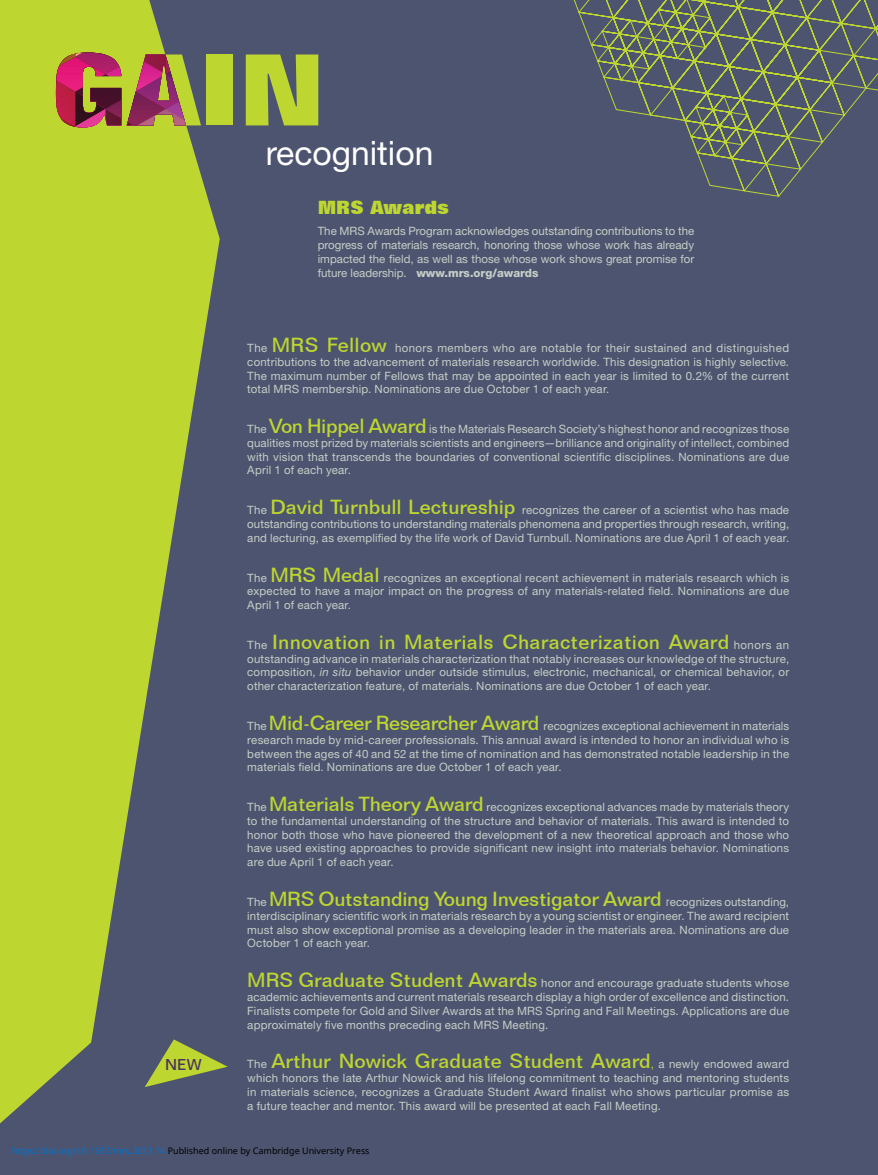
<style>
.page{position:relative;width:878px;height:1175px;background:#fff}
.page>*{position:absolute;margin:0;border:0;box-sizing:border-box;transform-origin:0 0}
.t1{font:800 99.45px "Folio BT";color:#bed630}
.t2{font:33.6px "Helvetica Neue LT Std";color:#fff}
.t3{font:500 19.95px "Folio BT";color:#bed630}
.t4{font:800 18.3px "Folio BT";letter-spacing:-.005em;color:#bed630}
.t5{font:500 15.3px "Folio BT";color:#4a345d}
.t6{font:11.55px/13.8px "Helvetica Neue LT Std";letter-spacing:.015em;color:#c6cec7;text-align:justify}
.t7{font:9px "Noto Sans";color:#000}
.s1{font-weight:800}
.s2{font-family:"Folio BT";font-weight:500;font-size:19.95px;color:#bed630}
.s3{font-family:"Helvetica Neue LT Std";font-weight:400;font-size:11.55px;color:#c6cec7}
.s4{font-style:italic}
.s5{font-family:"Helvetica LT Std";font-weight:400;font-stretch:condensed;font-size:11.55px;color:#c6cec7}
.s6{font-family:"Helvetica Neue LT Std";font-weight:400;font-size:11.55px}
.s7{color:#0172cf}
</style>
<div class="page">
<div style="left:0;top:0;width:878px;height:1174px;background:#4d546f"></div>
<svg style="left:0;top:0;width:220px;height:1124px;fill:#bed630"></svg>
<svg style="left:145px;top:1039px;width:83px;height:48px"></svg>
<svg style="left:56px;top:53px;width:130px;height:74px;background:#9f5850"></svg>
<svg style="left:573px;top:0;width:305px;height:197px"></svg>
<h1 class="t1" style="left:51px;top:29px;width:275px">GAIN</h1>
<h2 class="t2" style="left:266px;top:141px;width:169px">recognition</h2>
<h3 class="t5" style="left:165px;top:1055px;width:38px">NEW</h3>
<h3 class="t4" style="left:318px;top:196px;width:133px">MRS Awards</h3>
<p class="t6" style="left:318px;top:226px;width:378px">The MRS Awards Program acknowledges outstanding contributions to the progress of materials research, honoring those whose work has already impacted the field, as well as those whose work shows great promise for future leadership. <span class="s1">www.mrs.org/awards</span></p>
<p class="t6" style="left:247px;top:342px;width:543px">The <span class="s2">MRS Fellow</span> honors members who are notable for their sustained and distinguished contributions to the advancement of materials research worldwide. This designation is highly selective.<br>The maximum number of Fellows that may be appointed in each year is limited to 0.2% of the current total MRS membership. Nominations are due October 1 of each year.</p>
<p class="t6" style="left:247px;top:423px;width:543px">The <span class="s2">Von Hippel Award</span> is the Materials Research Society’s highest honor and recognizes those qualities most prized by materials scientists and engineers—brilliance and originality of intellect, combined with vision that transcends the boundaries of conventional scientific disciplines. Nominations are due April 1 of each year.</p>
<p class="t6" style="left:247px;top:504px;width:543px">The <span class="s2">David Turnbull Lectureship</span> recognizes the career of a scientist who has made outstanding contributions to understanding materials phenomena and properties through research, writing, and lecturing, as exemplified by the life work of David Turnbull. Nominations are due April 1 of each year.</p>
<p class="t6" style="left:247px;top:572px;width:543px">The <span class="s2">MRS Medal</span> recognizes an exceptional recent achievement in materials research which is expected to have a major impact on the progress of any materials-related field. Nominations are due April 1 of each year.</p>
<h3 class="t3" style="left:247px;top:629px;width:543px"><span class="s3">The</span> Innovation in Materials Characterization Award <span class="s3">honors an</span></h3>
<p class="t6" style="left:247px;top:653px;width:543px">outstanding advance in materials characterization that notably increases our knowledge of the structure, composition, <span class="s4">in situ</span> behavior under outside stimulus, electronic, mechanical, or chemical behavior, or other characterization feature, of materials. Nominations are due October 1 of each year.</p>
<p class="t6" style="left:247px;top:720px;width:543px">The <span class="s2">Mid-Career Researcher Award</span> recognizes exceptional achievement in materials research made by mid-career professionals. This annual award is intended to honor an individual who is between the ages of 40 and 52 at the time of nomination and has demonstrated notable leadership in the materials field. Nominations are due October 1 of each year.</p>
<p class="t6" style="left:247px;top:801px;width:543px">The <span class="s2">Materials Theory Award</span> recognizes exceptional advances made by materials theory to the fundamental understanding of the structure and behavior of materials. This award is intended to honor both those who have pioneered the development of a new theoretical approach and those who have used existing approaches to provide significant new insight into materials behavior. Nominations are due April 1 of each year.</p>
<h3 class="t3" style="left:247px;top:886px;width:543px"><span class="s3">The</span> MRS Outstanding Young Investigator Award <span class="s5">r</span><span class="s3">ecognizes outstanding,</span></h3>
<p class="t6" style="left:247px;top:910px;width:543px">interdisciplinary scientific work in materials research by a young scientist or engineer. The award recipient must also show exceptional promise as a developing leader in the materials area. Nominations are due October 1 of each year.</p>
<p class="t6" style="left:247px;top:977px;width:543px"><span class="s2">MRS Graduate Student Awards</span> honor and encourage graduate students whose academic achievements and current materials research display a high order of excellence and distinction.<br>Finalists compete for Gold and Silver Awards at the MRS Spring and Fall Meetings. Applications are due approximately five months preceding each MRS Meeting.</p>
<h3 class="t3" style="left:247px;top:1049px;width:543px"><span class="s3">The</span> Arthur Nowick Graduate Student Award<span class="s6">,</span> <span class="s3">a newly endowed award</span></h3>
<p class="t6" style="left:247px;top:1072px;width:543px">which honors the late Arthur Nowick and his lifelong commitment to teaching and mentoring students in materials science, recognizes a Graduate Student Award finalist who shows particular promise as a future teacher and mentor. This award will be presented at each Fall Meeting.</p>
<p class="t7" style="left:12px;top:1143px;width:359px"><span class="s7">https://doi.org/10.1557/mrs.2013.14</span> Published online by Cambridge University Press</p>
</div>
